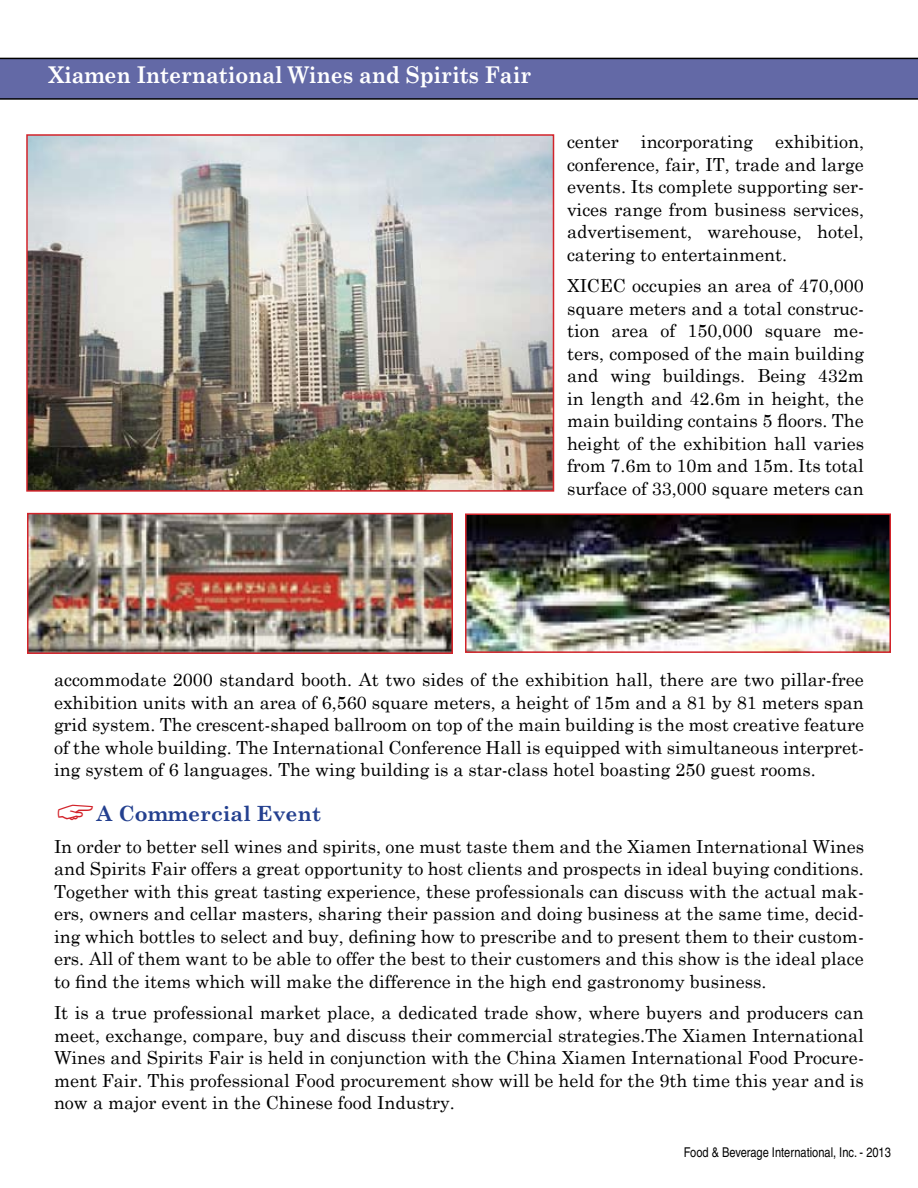
<style>
.page{position:relative;width:918px;height:1188px;background:#fff}
.page>*{position:absolute;margin:0;border:0;box-sizing:border-box;transform-origin:0 0}
.t1{font:700 23.1px "Century Schoolbook";letter-spacing:-.005em;color:#fff;scale:.91 1}
.t2{font:700 21px "Century Schoolbook";color:#24408f}
.t3{font:18px/22.5px "Century Schoolbook";color:#000;text-align:justify}
.t4{font:condensed 13.5px "Helvetica";color:#000}
</style>
<div class="page">
<svg style="left:0;top:58px;width:918px;height:42px;background:#5d639c"></svg>
<img style="left:29px;top:137px;width:522px;height:352px">
<div style="left:26px;top:134px;width:528px;height:358px;border:2px solid #d2232a"></div>
<img style="left:30px;top:516px;width:420px;height:135px">
<div style="left:27px;top:513px;width:426px;height:141px;border:2px solid #d2232a"></div>
<img style="left:468px;top:516px;width:420px;height:134px">
<div style="left:465px;top:513px;width:426px;height:140px;border:2px solid #d2232a"></div>
<p class="t1" style="left:49px;top:61px;width:531px">Xiamen International Wines and Spirits Fair</p>
<p class="t3" style="left:567px;top:130px;width:299px">center incorporating exhibition, conference, fair, IT, trade and large events. Its complete supporting ser&shy;vices range from business services, advertisement, warehouse, hotel, catering to entertainment.</p>
<p class="t3" style="left:567px;top:274px;width:299px">XICEC occupies an area of 470,000 square meters and a total construc&shy;tion area of 150,000 square me&shy;ters, composed of the main building and wing buildings. Being 432m in length and 42.6m in height, the main building contains 5 floors. The height of the exhibition hall varies from 7.6m to 10m and 15m. Its total surface of 33,000 square meters can</p>
<p class="t3" style="left:54px;top:668px;width:812px">accommodate 2000 standard booth. At two sides of the exhibition hall, there are two pillar-free exhibition units with an area of 6,560 square meters, a height of 15m and a 81 by 81 meters span grid system. The crescent-shaped ballroom on top of the main building is the most creative feature of the whole building. The International Conference Hall is equipped with simultaneous interpret&shy;ing system of 6 languages. The wing building is a star-class hotel boasting 250 guest rooms.</p>
<p class="t2" style="left:97px;top:801px;width:226px">A Commercial Event</p>
<p class="t3" style="left:54px;top:834px;width:812px">In order to better sell wines and spirits, one must taste them and the Xiamen International Wines and Spirits Fair offers a great opportunity to host clients and prospects in ideal buying conditions.<br>Together with this great tasting experience, these professionals can discuss with the actual mak&shy;ers, owners and cellar masters, sharing their passion and doing business at the same time, decid&shy;ing which bottles to select and buy, defining how to prescribe and to present them to their custom&shy;ers. All of them want to be able to offer the best to their customers and this show is the ideal place to find the items which will make the difference in the high end gastronomy business.</p>
<p class="t3" style="left:54px;top:1001px;width:811px">It is a true professional market place, a dedicated trade show, where buyers and producers can meet, exchange, compare, buy and discuss their commercial strategies.The Xiamen International Wines and Spirits Fair is held in conjunction with the China Xiamen International Food Procure&shy;ment Fair. This professional Food procurement show will be held for the 9th time this year and is now a major event in the Chinese food Industry.</p>
<p class="t4" style="left:684px;top:1144px;width:209px">Food &amp; Beverage International, Inc. - 2013</p>
</div>
